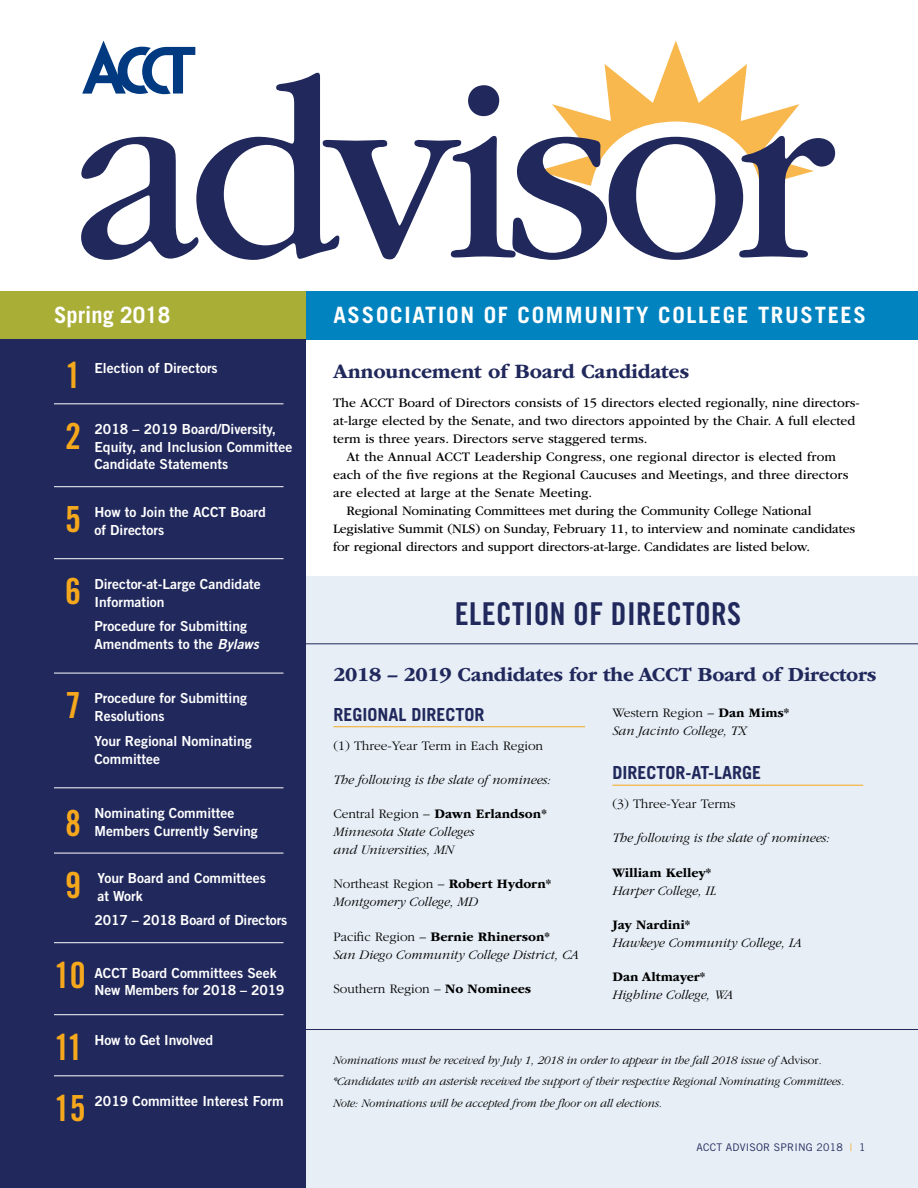
<style>
.page{position:relative;width:918px;height:1188px;background:#fff}
.page>*{position:absolute;margin:0;border:0;box-sizing:border-box;transform-origin:0 0}
.t1{font:264.3px "ITC Garamond Std";letter-spacing:-.06em;color:#20285c}
.t2{font:36px "Trade Gothic LT Std Bd Cn 20";color:#f5a81c}
.t3{font:31.5px "Trade Gothic LT Std Bd Cn 20";letter-spacing:.01em;color:#20285c}
.t4{font:700 22.5px "Trade Gothic LT Std";letter-spacing:.075em;color:#fff}
.t5{font:700 22.5px "Trade Gothic LT Std";color:#fff}
.t6{font:700 21px "ITC Garamond Std";letter-spacing:-.01em;color:#20285c}
.t7{font:700 20.7px "ITC Garamond Std";letter-spacing:-.015em;color:#20285c}
.t8{font:700 18px "Trade Gothic LT Std";color:#20285c}
.t9{font:13.8px/17.5px "Trade Gothic LT Std Bd 2";color:#fff}
.t10{font:13.5px "ITC Garamond Std";color:#000}
.t11{font:italic 300 13.5px/18px "ITC Garamond Std";color:#000}
.t12{font:300 13.5px "ITC Garamond Std";color:#000}
.t13{font:700 13.5px "ITC Garamond Std";color:#000}
.t14{font:italic 300 12px/21.8px "ITC Garamond Std";letter-spacing:-.01em;color:#000}
.t15{font:10.5px "Trade Gothic LT Std";letter-spacing:.02em;color:#20285c}
.s1{font-family:"Trade Gothic LT Std Bd 2 Obl"}
.s2{font-style:normal}
.s3{font-weight:700;font-style:normal}
.s4{font-weight:700}
.s5{color:#f5a81c}
</style>
<div class="page">
<div style="left:0;top:291px;width:306px;height:48px;background:#a9ae37"></div>
<div style="left:306px;top:291px;width:612px;height:48px;background:#0083bf"></div>
<div style="left:0;top:339px;width:306px;height:849px;background:#20285c"></div>
<div style="left:306px;top:577px;width:612px;height:611px;background:#e7eef6"></div>
<hr style="left:54px;top:403px;width:230px;height:1px;background:#fff">
<hr style="left:54px;top:486px;width:230px;height:1px;background:#fff">
<hr style="left:54px;top:558px;width:230px;height:1px;background:#fff">
<hr style="left:54px;top:673px;width:230px;height:1px;background:#fff">
<hr style="left:54px;top:787px;width:230px;height:1px;background:#fff">
<hr style="left:54px;top:853px;width:230px;height:1px;background:#fff">
<hr style="left:54px;top:942px;width:230px;height:1px;background:#fff">
<hr style="left:54px;top:1014px;width:230px;height:1px;background:#fff">
<hr style="left:54px;top:1075px;width:230px;height:1px;background:#fff">
<hr style="left:333px;top:726px;width:252px;height:1px;background:#f5a81c">
<hr style="left:612px;top:785px;width:251px;height:1px;background:#f5a81c">
<svg style="left:538px;top:41px;width:276px;height:145px"></svg>
<svg style="left:82px;top:41px;width:113px;height:53px"></svg>
<hr style="left:306px;top:643px;width:612px;height:1px;background:#20285c">
<hr style="left:306px;top:1029px;width:612px;height:1px;background:#20285c">
<h1 class="t1" style="left:72px;top:29px;width:763px">advisor</h1>
<h3 class="t5" style="left:54px;top:301px;width:118px">Spring 2018</h3>
<h3 class="t4" style="left:333px;top:301px;width:534px">ASSOCIATION OF COMMUNITY COLLEGE TRUSTEES</h3>
<h2 class="t2" style="left:65px;top:353px;width:17px">1</h2>
<p class="t9" style="left:94px;top:359px;width:125px">Election of Directors</p>
<h2 class="t2" style="left:65px;top:415px;width:17px">2</h2>
<p class="t9" style="left:94px;top:420px;width:199px">2018 – 2019 Board/Diversity,<br>Equity, and Inclusion Committee<br>Candidate Statements</p>
<h2 class="t2" style="left:65px;top:497px;width:17px">5</h2>
<p class="t9" style="left:94px;top:503px;width:173px">How to Join the ACCT Board of Directors</p>
<h2 class="t2" style="left:65px;top:569px;width:17px">6</h2>
<p class="t9" style="left:94px;top:575px;width:168px;line-height:18px">Director-at-Large Candidate<br>Information</p>
<p class="t9" style="left:94px;top:618px;width:166px">Procedure for Submitting<br>Amendments to the <span class="s1">Bylaws</span></p>
<h2 class="t2" style="left:65px;top:684px;width:17px">7</h2>
<p class="t9" style="left:94px;top:689px;width:154px;line-height:18px">Procedure for Submitting<br>Resolutions</p>
<p class="t9" style="left:94px;top:732px;width:159px">Your Regional Nominating<br>Committee</p>
<h2 class="t2" style="left:65px;top:802px;width:17px">8</h2>
<p class="t9" style="left:94px;top:804px;width:165px">Nominating Committee<br>Members Currently Serving</p>
<h2 class="t2" style="left:65px;top:864px;width:17px">9</h2>
<p class="t9" style="left:97px;top:870px;width:170px">Your Board and Committees at Work</p>
<p class="t9" style="left:94px;top:912px;width:194px">2017 – 2018 Board of Directors</p>
<h2 class="t2" style="left:54px;top:953px;width:33px">10</h2>
<p class="t9" style="left:94px;top:964px;width:192px">ACCT Board Committees Seek<br>New Members for 2018 – 2019</p>
<h2 class="t2" style="left:54px;top:1025px;width:31px">11</h2>
<p class="t9" style="left:94px;top:1031px;width:120px">How to Get Involved</p>
<h2 class="t2" style="left:54px;top:1087px;width:33px">15</h2>
<p class="t9" style="left:94px;top:1092px;width:191px">2019 Committee Interest Form</p>
<h3 class="t6" style="left:333px;top:360px;width:358px">Announcement of Board Candidates</h3>
<p class="t10" style="left:333px;top:395px;width:528px">The ACCT Board of Directors consists of 15 directors elected regionally, nine directors-</p>
<p class="t10" style="left:333px;top:413px;width:524px">at-large elected by the Senate, and two directors appointed by the Chair. A full elected</p>
<p class="t10" style="left:333px;top:431px;width:316px">term is three years. Directors serve staggered terms.</p>
<p class="t10" style="left:346px;top:449px;width:491px">At the Annual ACCT Leadership Congress, one regional director is elected from</p>
<p class="t10" style="left:333px;top:467px;width:517px">each of the five regions at the Regional Caucuses and Meetings, and three directors</p>
<p class="t10" style="left:333px;top:485px;width:261px">are elected at large at the Senate Meeting.</p>
<p class="t10" style="left:346px;top:503px;width:467px">Regional Nominating Committees met during the Community College National</p>
<p class="t10" style="left:333px;top:521px;width:524px">Legislative Summit (NLS) on Sunday, February 11, to interview and nominate candidates</p>
<p class="t10" style="left:333px;top:539px;width:479px">for regional directors and support directors-at-large. Candidates are listed below.</p>
<h3 class="t3" style="left:455px;top:594px;width:288px">ELECTION OF DIRECTORS</h3>
<h3 class="t7" style="left:333px;top:662px;width:545px">2018 – 2019 Candidates for the ACCT Board of Directors</h3>
<h3 class="t8" style="left:333px;top:703px;width:153px">REGIONAL DIRECTOR</h3>
<p class="t12" style="left:333px;top:738px;width:211px">(1) Three-Year Term in Each Region</p>
<p class="t11" style="left:333px;top:771px;width:219px">The following is the slate of nominees:</p>
<p class="t11" style="left:333px;top:805px;width:215px"><span class="s2">Central Region –</span> <span class="s3">Dawn Erlandson*<br></span>Minnesota State Colleges<br>and Universities, MN</p>
<p class="t11" style="left:333px;top:875px;width:219px"><span class="s2">Northeast Region –</span> <span class="s3">Robert Hydorn*<br></span>Montgomery College, MD</p>
<p class="t11" style="left:333px;top:927px;width:247px"><span class="s2">Pacific Region –</span> <span class="s3">Bernie Rhinerson*<br></span>San Diego Community College District, CA</p>
<p class="t12" style="left:333px;top:981px;width:199px">Southern Region – <span class="s4">No Nominees</span></p>
<p class="t11" style="left:612px;top:704px;width:178px"><span class="s2">Western Region –</span> <span class="s3">Dan Mims*<br></span>San Jacinto College, TX</p>
<h3 class="t8" style="left:612px;top:762px;width:150px">DIRECTOR-AT-LARGE</h3>
<p class="t12" style="left:612px;top:797px;width:125px">(3) Three-Year Terms</p>
<p class="t11" style="left:612px;top:829px;width:219px">The following is the slate of nominees:</p>
<p class="t13" style="left:612px;top:865px;width:100px">William Kelley*</p>
<p class="t11" style="left:612px;top:881px;width:105px">Harper College, IL</p>
<p class="t13" style="left:612px;top:917px;width:80px">Jay Nardini*</p>
<p class="t11" style="left:612px;top:934px;width:191px">Hawkeye Community College, IA</p>
<p class="t13" style="left:612px;top:969px;width:94px">Dan Altmayer*</p>
<p class="t11" style="left:612px;top:986px;width:122px">Highline College, WA</p>
<p class="t14" style="left:333px;top:1049px;width:513px">Nominations must be received by July 1, 2018 in order to appear in the fall 2018 issue of <span class="s2">Advisor</span>. *Candidates with an asterisk received the support of their respective Regional Nominating Committees.<br>Note: Nominations will be accepted from the floor on all elections.</p>
<p class="t15" style="left:697px;top:1141px;width:171px">ACCT ADVISOR SPRING 2018 <span class="s5">|</span> 1</p>
</div>
